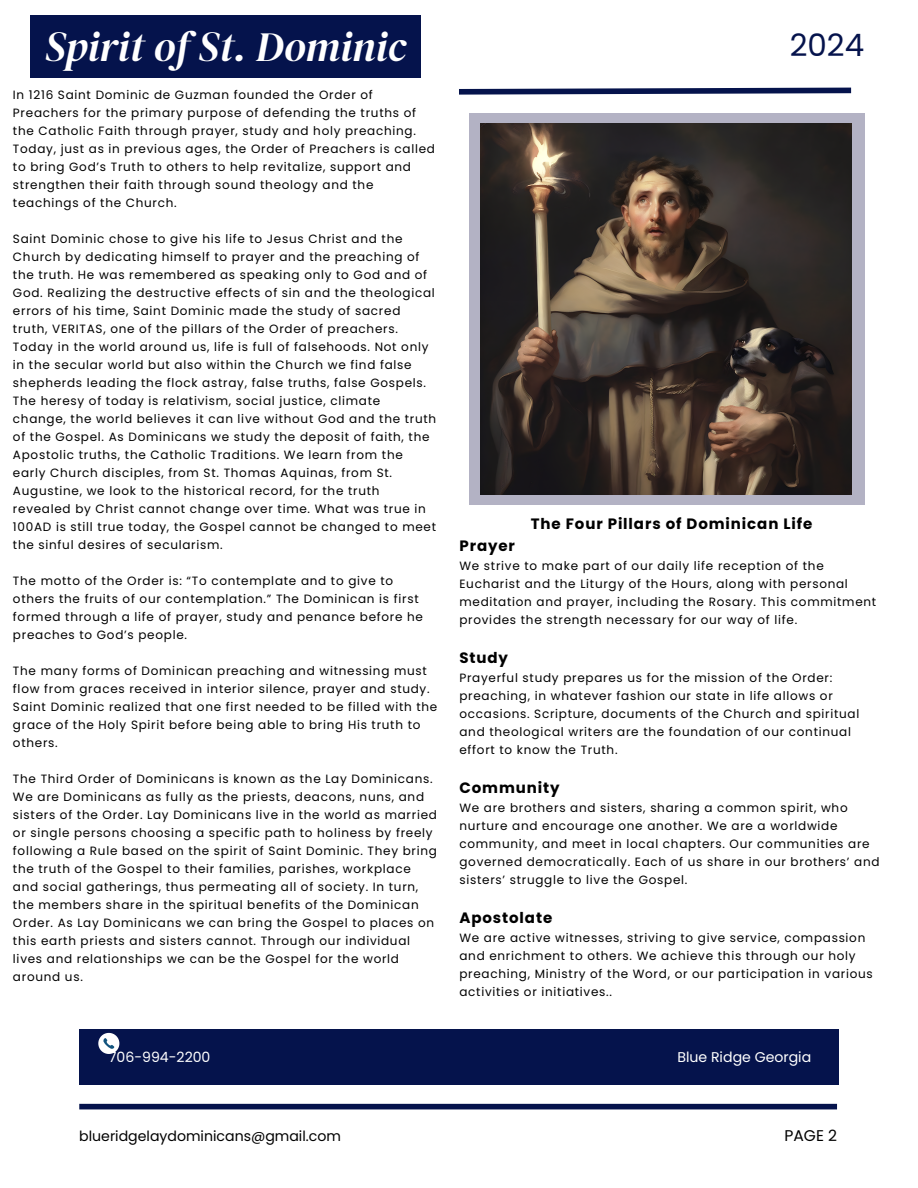
<style>
.page{position:relative;width:918px;height:1188px;background:#fff}
.page>*{position:absolute;margin:0;border:0;box-sizing:border-box;transform-origin:0 0}
.t1{font:italic 42px "DM Serif Display";color:#fff}
.t2{font:30.9px "Poppins";color:#05134c}
.t3{font:15.45px "Poppins";color:#000}
.t4{font:700 15px "Poppins";letter-spacing:.06em;color:#000}
.t5{font:14.1px "Poppins";color:#000}
.t6{font:14.1px "Poppins";color:#fff}
.t7{font:12px/18px "Poppins";letter-spacing:.06em;color:#000}
</style>
<div class="page">
<div style="left:469px;top:113px;width:395px;height:391px;background:#b3b2c4"></div>
<div style="left:79px;top:1029px;width:760px;height:56px;background:#05134c"></div>
<svg style="left:459px;top:87px;width:393px;height:8px"></svg>
<div style="left:79px;top:1104px;width:758px;height:5px;background:#05134c"></div>
<svg style="left:98px;top:1033px;width:21px;height:21px"></svg>
<div style="left:30px;top:16px;width:391px;height:62px;background:#05134c"></div>
<img style="left:480px;top:123px;width:371px;height:371px">
<p class="t1" style="left:45px;top:18px;width:363px">Spirit of St. Dominic</p>
<h2 class="t7" style="left:13px;top:86px;width:424px">In 1216 Saint Dominic de Guzman founded the Order of Preachers for the primary purpose of defending the truths of the Catholic Faith through prayer, study and holy preaching.<br>Today, just as in previous ages, the Order of Preachers is called to bring God’s Truth to others to help revitalize, support and strengthen their faith through sound theology and the teachings of the Church.</h2>
<p class="t7" style="left:13px;top:230px;width:423px">Saint Dominic chose to give his life to Jesus Christ and the Church by dedicating himself to prayer and the preaching of the truth. He was remembered as speaking only to God and of God. Realizing the destructive effects of sin and the theological errors of his time, Saint Dominic made the study of sacred truth, VERITAS, one of the pillars of the Order of preachers.</p>
<p class="t7" style="left:13px;top:338px;width:425px">Today in the world around us, life is full of falsehoods. Not only in the secular world but also within the Church we find false shepherds leading the flock astray, false truths, false Gospels.<br>The heresy of today is relativism, social justice, climate<br>change, the world believes it can live without God and the truth of the Gospel. As Dominicans we study the deposit of faith, the Apostolic truths, the Catholic Traditions. We learn from the early Church disciples, from St. Thomas Aquinas, from St.<br>Augustine, we look to the historical record, for the truth revealed by Christ cannot change over time. What was true in 100AD is still true today, the Gospel cannot be changed to meet the sinful desires of secularism.</p>
<p class="t7" style="left:13px;top:572px;width:412px">The motto of the Order is: “To contemplate and to give to others the fruits of our contemplation.” The Dominican is first formed through a life of prayer, study and penance before he preaches to God’s people.</p>
<p class="t7" style="left:13px;top:662px;width:426px">The many forms of Dominican preaching and witnessing must flow from graces received in interior silence, prayer and study.<br>Saint Dominic realized that one first needed to be filled with the grace of the Holy Spirit before being able to bring His truth to others.</p>
<p class="t7" style="left:13px;top:770px;width:426px">The Third Order of Dominicans is known as the Lay Dominicans.<br>We are Dominicans as fully as the priests, deacons, nuns, and sisters of the Order. Lay Dominicans live in the world as married or single persons choosing a specific path to holiness by freely following a Rule based on the spirit of Saint Dominic. They bring the truth of the Gospel to their families, parishes, workplace and social gatherings, thus permeating all of society. In turn, the members share in the spiritual benefits of the Dominican Order. As Lay Dominicans we can bring the Gospel to places on this earth priests and sisters cannot. Through our individual lives and relationships we can be the Gospel for the world around us.</p>
<p class="t2" style="left:790px;top:24px;width:76px">2024</p>
<p class="t4" style="left:531px;top:513px;width:283px">The Four Pillars of Dominican Life</p>
<p class="t4" style="left:459px;top:535px;width:57px">Prayer</p>
<p class="t7" style="left:459px;top:556px;width:418px">We strive to make part of our daily life reception of the Eucharist and the Liturgy of the Hours, along with personal meditation and prayer, including the Rosary. This commitment provides the strength necessary for our way of life.</p>
<p class="t4" style="left:459px;top:647px;width:50px">Study</p>
<p class="t7" style="left:459px;top:668px;width:401px">Prayerful study prepares us for the mission of the Order: preaching, in whatever fashion our state in life allows or occasions. Scripture, documents of the Church and spiritual and theological writers are the foundation of our continual effort to know the Truth.</p>
<p class="t4" style="left:459px;top:777px;width:102px">Community</p>
<h4 class="t7" style="left:459px;top:798px;width:422px">We are brothers and sisters, sharing a common spirit, who nurture and encourage one another. We are a worldwide community, and meet in local chapters. Our communities are governed democratically. Each of us share in our brothers’ and sisters’ struggle to live the Gospel.</h4>
<h4 class="t4" style="left:459px;top:907px;width:94px">Apostolate</h4>
<h4 class="t7" style="left:459px;top:928px;width:415px">We are active witnesses, striving to give service, compassion and enrichment to others. We achieve this through our holy preaching, Ministry of the Word, or our participation in various activities or initiatives..</h4>
<p class="t6" style="left:109px;top:1047px;width:103px">706-994-2200</p>
<p class="t6" style="left:677px;top:1047px;width:135px">Blue Ridge Georgia</p>
<p class="t5" style="left:79px;top:1126px;width:263px">blueridgelaydominicans@gmail.com</p>
<p class="t3" style="left:785px;top:1125px;width:54px">PAGE 2</p>
</div>
